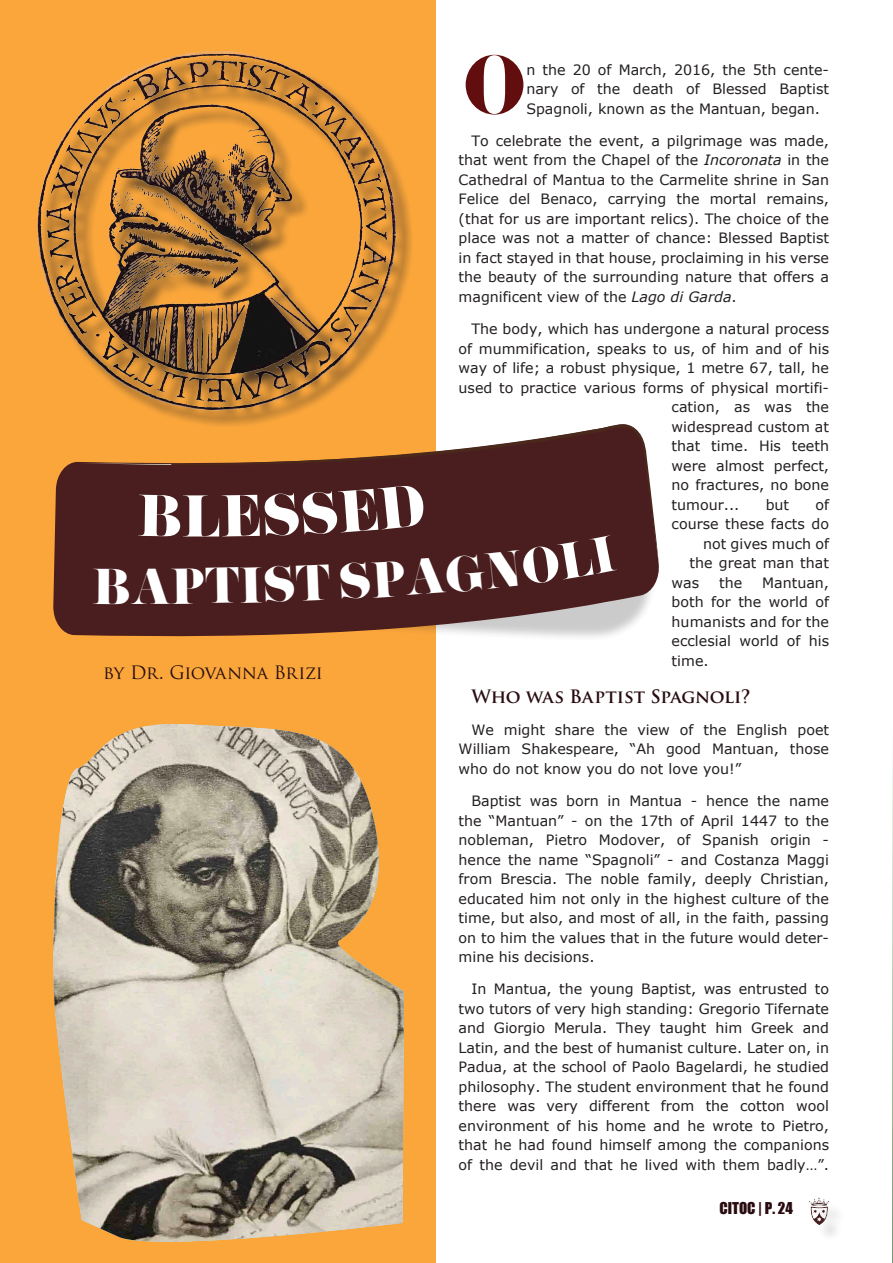
<style>
.page{position:relative;width:893px;height:1263px;background:#fff}
.page>*{position:absolute;margin:0;border:0;box-sizing:border-box;transform-origin:0 0}
.Normal_Text{font:74.1px "Pistilli";color:#620e0f}
.Normal_Text-2{font:52.5px "Pistilli";color:#fff}
.Normal_Text-3{font:45px "Pistilli";color:#fff}
.Normal_Text-4{font:700 18px "Trajan Pro";letter-spacing:-.015em;color:#290c10}
.Normal_Text-5{font:18px "Trajan Pro";letter-spacing:-.03em;color:#270d0f}
.t1{font:15px "Impact";color:#290c10}
.Normal_Text-6{font:14.25px/19.5px "Verdana";color:#231f20;text-align:justify}
.s1{font-style:italic}
</style>
<div class="page">
<div style="left:0;top:0;width:436px;height:1263px;background:#faa63b"></div>
<svg style="left:892px;top:760px;width:1px;height:503px"></svg>
<img style="left:37px;top:51px;width:374px;height:368px">
<svg style="left:53px;top:461px;width:606px;height:176px;background:#755048"></svg>
<svg style="left:78px;top:419px;width:581px;height:145px;fill:#4a1e1e"></svg>
<svg style="left:78px;top:463px;width:93px;height:2px"></svg>
<img style="left:53px;top:724px;width:351px;height:518px">
<div style="left:812px;top:1201px;width:35px;height:41px;background:#231f20;opacity:.2"></div>
<div style="left:809px;top:1197px;width:22px;height:30px;background:#231f20;opacity:.3"></div>
<div style="left:138px;top:484px;width:479px;height:120px;background:#4a1e1e"></div>
<p class="Normal_Text-2" style="left:182px;top:483px;width:41px">L</p>
<p class="Normal_Text-3" style="left:93px;top:558px;width:80px">BA</p>
<p class="Normal_Text-5" style="left:103px;top:661px;width:221px">by Dr. Giovanna Brizi</p>
<p class="Normal_Text" style="left:463px;top:38px;width:65px">O</p>
<p class="Normal_Text-6" style="left:526px;top:60px;width:304px">n the 20 of March, 2016, the 5th cente&shy;nary of the death of Blessed Baptist Spagnoli, known as the Mantuan, began.</p>
<p class="Normal_Text-6" style="left:459px;top:131px;width:372px;text-indent:13px">To celebrate the event, a pilgrimage was made, that went from the Chapel of the <span class="s1">Incoronata</span> in the Cathedral of Mantua to the Carmelite shrine in San Felice del Benaco, carrying the mortal remains, (that for us are important relics). The choice of the place was not a matter of chance: Blessed Baptist in fact stayed in that house, proclaiming in his verse the beauty of the surrounding nature that offers a magnificent view of the <span class="s1">Lago di Garda</span>.</p>
<p class="Normal_Text-6" style="left:471px;top:319px;width:359px">The body, which has undergone a natural process</p>
<p class="Normal_Text-6" style="left:459px;top:339px;width:372px">of mummification, speaks to us, of him and of his</p>
<p class="Normal_Text-6" style="left:459px;top:358px;width:372px">way of life; a robust physique, 1 metre 67, tall, he</p>
<p class="Normal_Text-6" style="left:459px;top:378px;width:372px">used to practice various forms of physical mortifi-</p>
<p class="Normal_Text-6" style="left:672px;top:397px;width:159px">cation, as was the</p>
<p class="Normal_Text-6" style="left:672px;top:417px;width:159px">widespread custom at</p>
<p class="Normal_Text-6" style="left:672px;top:436px;width:159px">that time. His teeth</p>
<p class="Normal_Text-6" style="left:672px;top:456px;width:159px">were almost perfect,</p>
<p class="Normal_Text-6" style="left:672px;top:475px;width:159px">no fractures, no bone</p>
<p class="Normal_Text-6" style="left:672px;top:495px;width:69px">tumour...</p>
<p class="Normal_Text-6" style="left:766px;top:495px;width:25px">but</p>
<p class="Normal_Text-6" style="left:815px;top:495px;width:15px">of</p>
<p class="Normal_Text-6" style="left:672px;top:514px;width:159px">course these facts do</p>
<p class="Normal_Text-6" style="left:703px;top:534px;width:128px">not gives much of</p>
<p class="Normal_Text-6" style="left:690px;top:553px;width:141px">the great man that</p>
<p class="Normal_Text-6" style="left:672px;top:573px;width:29px">was</p>
<p class="Normal_Text-6" style="left:719px;top:573px;width:25px">the</p>
<p class="Normal_Text-6" style="left:672px;top:573px;width:159px;text-indent:91px">Mantuan, both for the world of humanists and for the ecclesial world of his time.</p>
<p class="Normal_Text-4" style="left:471px;top:685px;width:281px">Who was Baptist Spagnoli?</p>
<p class="Normal_Text-6" style="left:459px;top:720px;width:372px;text-indent:13px">We might share the view of the English poet William Shakespeare, “Ah good Mantuan, those who do not know you do not love you!”</p>
<p class="Normal_Text-6" style="left:459px;top:791px;width:372px;text-indent:13px">Baptist was born in Mantua - hence the name the “Mantuan” - on the 17th of April 1447 to the nobleman, Pietro Modover, of Spanish origin - hence the name “Spagnoli” - and Costanza Maggi from Brescia. The noble family, deeply Christian, educated him not only in the highest culture of the time, but also, and most of all, in the faith, passing on to him the values that in the future would deter&shy;mine his decisions.</p>
<p class="Normal_Text-6" style="left:459px;top:979px;width:372px;text-indent:13px">In Mantua, the young Baptist, was entrusted to two tutors of very high standing: Gregorio Tifernate and Giorgio Merula. They taught him Greek and Latin, and the best of humanist culture. Later on, in Padua, at the school of Paolo Bagelardi, he studied philosophy. The student environment that he found there was very different from the cotton wool environment of his home and he wrote to Pietro, that he had found himself among the companions of the devil and that he lived with them badly…”.</p>
<p class="t1" style="left:719px;top:1196px;width:75px">CITOC | P. 24</p>
</div>
